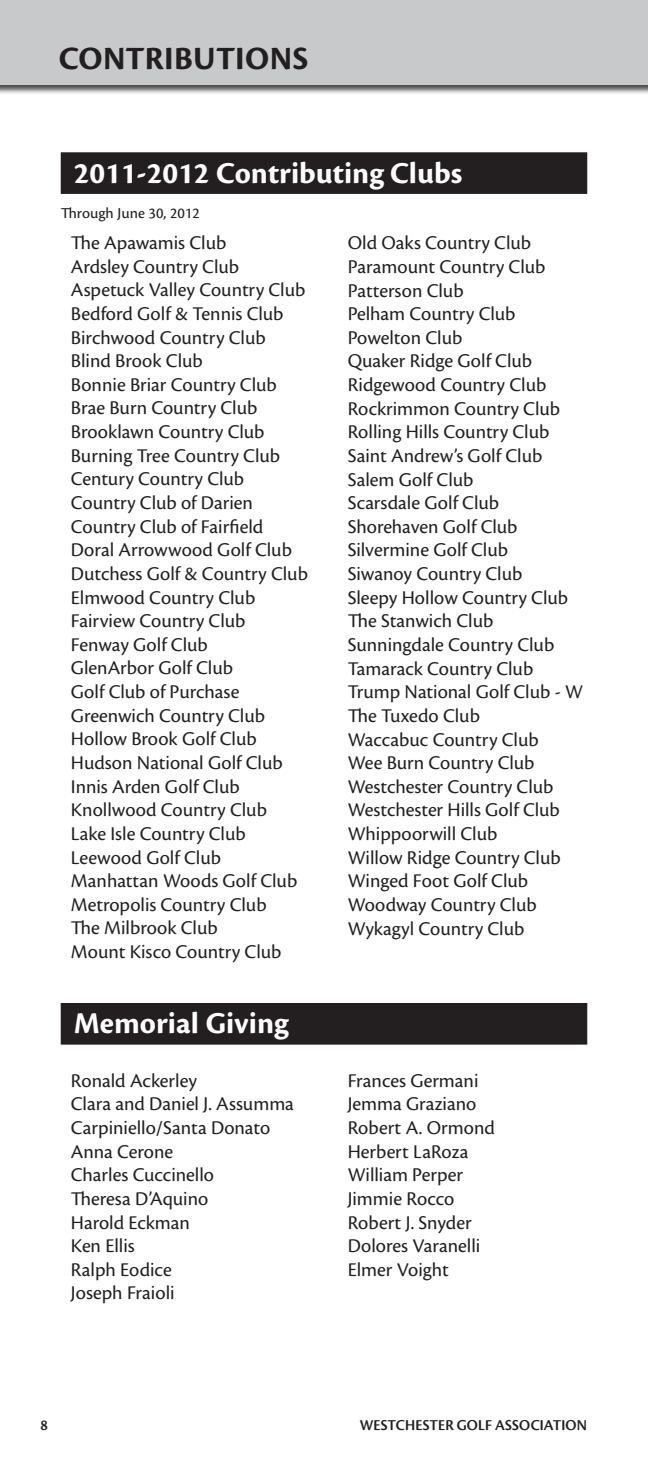
<style>
.page{position:relative;width:648px;height:1458px;background:#fff}
.page>*{position:absolute;margin:0;border:0;box-sizing:border-box;transform-origin:0 0}
.t1{font:700 33.75px "Cronos Pro";letter-spacing:.01em;color:#231f20}
.t2{font:700 31.5px "Cronos Pro";color:#fff}
.t3{font:20.25px/23.6px "Cronos Pro";color:#231f20}
.t4{font:15.75px "Cronos Pro Semibold Disp";letter-spacing:.01em;color:#231f20}
.t5{font:15.75px "Cronos Pro Capt";color:#231f20}
</style>
<div class="page">
<div style="left:0;top:0;width:648px;height:94px;background:#231f20;opacity:.8"></div>
<div style="left:0;top:0;width:648px;height:84px;background:#c7c9cb"></div>
<div style="left:61px;top:152px;width:526px;height:42px;background:#231f20"></div>
<div style="left:61px;top:1003px;width:526px;height:42px;background:#231f20"></div>
<h1 class="t1" style="left:59px;top:39px;width:251px">CONTRIBUTIONS</h1>
<h2 class="t2" style="left:74px;top:155px;width:390px">2011-2012 Contributing Clubs</h2>
<p class="t5" style="left:61px;top:204px;width:141px">Through June 30, 2012</p>
<p class="t3" style="left:71px;top:231px;width:239px">The Apawamis Club<br>Ardsley Country Club<br>Aspetuck Valley Country Club<br>Bedford Golf &amp; Tennis Club<br>Birchwood Country Club<br>Blind Brook Club<br>Bonnie Briar Country Club<br>Brae Burn Country Club<br>Brooklawn Country Club<br>Burning Tree Country Club<br>Century Country Club<br>Country Club of Darien<br>Country Club of Fairfield<br>Doral Arrowwood Golf Club<br>Dutchess Golf &amp; Country Club<br>Elmwood Country Club<br>Fairview Country Club<br>Fenway Golf Club<br>GlenArbor Golf Club<br>Golf Club of Purchase<br>Greenwich Country Club<br>Hollow Brook Golf Club<br>Hudson National Golf Club<br>Innis Arden Golf Club<br>Knollwood Country Club<br>Lake Isle Country Club<br>Leewood Golf Club<br>Manhattan Woods Golf Club<br>Metropolis Country Club<br>The Milbrook Club<br>Mount Kisco Country Club</p>
<p class="t3" style="left:348px;top:231px;width:237px">Old Oaks Country Club<br>Paramount Country Club<br>Patterson Club<br>Pelham Country Club<br>Powelton Club<br>Quaker Ridge Golf Club<br>Ridgewood Country Club<br>Rockrimmon Country Club<br>Rolling Hills Country Club<br>Saint Andrew’s Golf Club<br>Salem Golf Club<br>Scarsdale Golf Club<br>Shorehaven Golf Club<br>Silvermine Golf Club<br>Siwanoy Country Club<br>Sleepy Hollow Country Club<br>The Stanwich Club<br>Sunningdale Country Club<br>Tamarack Country Club<br>Trump National Golf Club - W<br>The Tuxedo Club<br>Waccabuc Country Club<br>Wee Burn Country Club<br>Westchester Country Club<br>Westchester Hills Golf Club<br>Whippoorwill Club<br>Willow Ridge Country Club<br>Winged Foot Golf Club<br>Woodway Country Club<br>Wykagyl Country Club</p>
<h2 class="t2" style="left:74px;top:1005px;width:216px">Memorial Giving</h2>
<p class="t3" style="left:71px;top:1069px;width:225px">Ronald Ackerley<br>Clara and Daniel J. Assumma<br>Carpiniello/Santa Donato<br>Anna Cerone<br>Charles Cuccinello<br>Theresa D’Aquino<br>Harold Eckman<br>Ken Ellis<br>Ralph Eodice<br>Joseph Fraioli</p>
<p class="t3" style="left:348px;top:1069px;width:149px">Frances Germani<br>Jemma Graziano<br>Robert A. Ormond<br>Herbert LaRoza<br>William Perper<br>Jimmie Rocco<br>Robert J. Snyder<br>Dolores Varanelli<br>Elmer Voight</p>
<p class="t4" style="left:41px;top:1416px;width:9px">8</p>
<p class="t4" style="left:360px;top:1416px;width:217px">WESTCHESTER GOLF ASSOCIATION</p>
</div>
